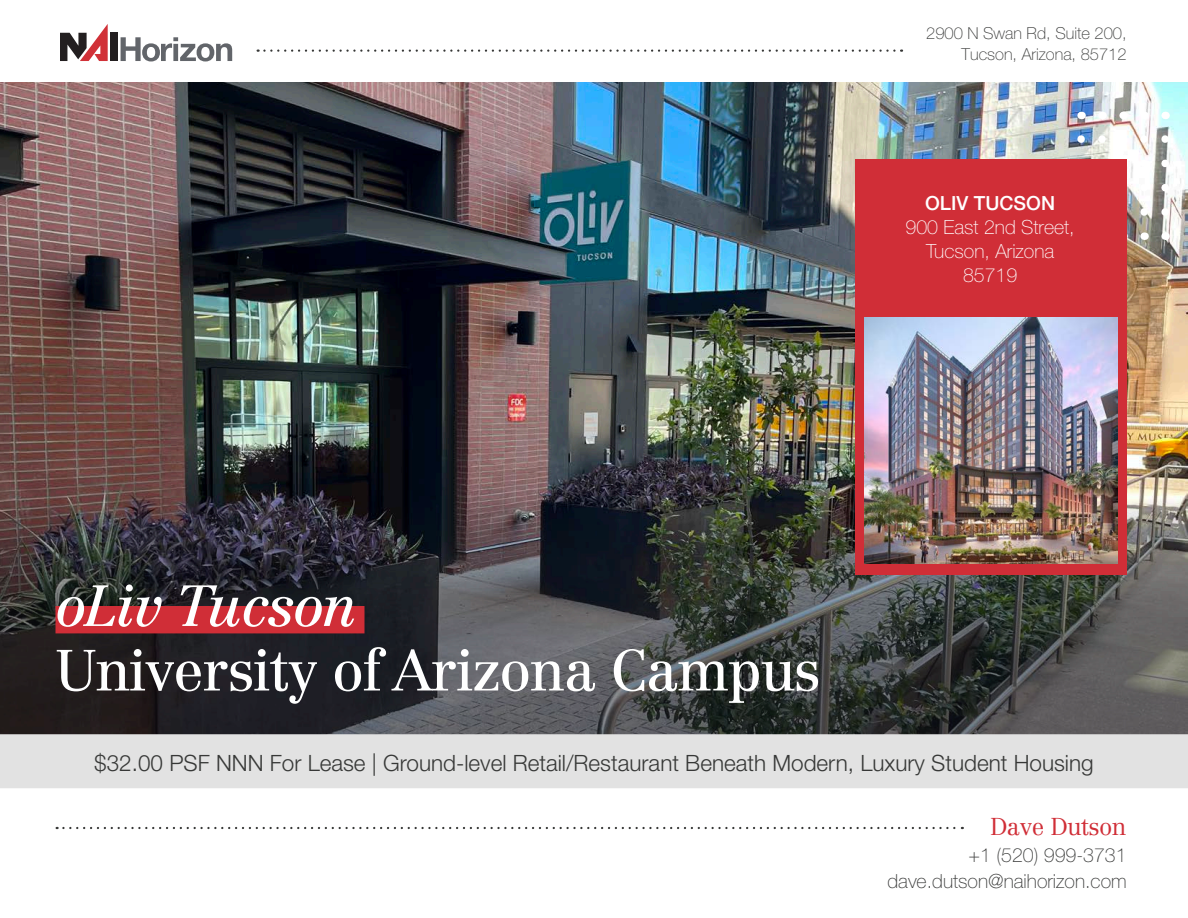
<style>
.page{position:relative;width:1188px;height:918px;background:#fff}
.page>*{position:absolute;margin:0;border:0;box-sizing:border-box;transform-origin:0 0}
.t1{font:57px "Centennial LT Std";letter-spacing:-.02em;color:#fff}
.t2{font:italic 57px "Centennial LT Std";letter-spacing:-.02em;color:#fff}
.t3{font:300 24px "Centennial LT Std";letter-spacing:-.02em;color:#d02e37}
.t4{font:300 22.5px "Helvetica Neue LT Std";color:#373837}
.t5{font:100 19.5px/25.5px "Helvetica Neue LT Std";color:#373837;text-align:right}
.t6{font:100 19.5px/24px "Helvetica Neue LT Std";color:#fff;text-align:center}
.t7{font:500 19.5px "Helvetica Neue LT Std";color:#fff}
.t8{font:100 16.5px/21px "Helvetica Neue LT Std";color:#373837;text-align:right}
</style>
<div class="page">
<img style="left:0;top:82px;width:1188px;height:417px">
<svg style="left:0;top:499px;width:1188px;height:235px;background:#3c3d3e"></svg>
<svg style="left:55px;top:605px;width:310px;height:29px;background:#c52d35"></svg>
<div style="left:0;top:734px;width:1188px;height:54px;background:#e2e2e2"></div>
<svg style="left:1119px;top:128px;width:8px;height:31px"></svg>
<svg style="left:1098px;top:128px;width:8px;height:31px"></svg>
<svg style="left:1077px;top:128px;width:8px;height:31px"></svg>
<svg style="left:1140px;top:128px;width:8px;height:84px"></svg>
<svg style="left:1161px;top:128px;width:8px;height:84px"></svg>
<div style="left:855px;top:159px;width:272px;height:415px;background:#d02e37"></div>
<div style="left:110px;top:33px;width:8px;height:28px;background:#231f20"></div>
<svg style="left:60px;top:24px;width:48px;height:37px"></svg>
<svg style="left:121px;top:37px;width:111px;height:25px"></svg>
<svg style="left:258px;top:50px;width:644px;height:2px"></svg>
<svg style="left:57px;top:827px;width:906px;height:2px"></svg>
<img style="left:864px;top:317px;width:254px;height:247px">
<p class="t8" style="left:926px;top:22px;width:202px">2900 N Swan Rd, Suite 200,<br>Tucson, Arizona, 85712</p>
<p class="t7" style="left:925px;top:191px;width:132px">OLIV TUCSON</p>
<p class="t6" style="left:906px;top:215px;width:171px">900 East 2nd Street,<br>Tucson, Arizona<br>85719</p>
<h1 class="t2" style="left:56px;top:572px;width:304px">oLiv Tucson</h1>
<h1 class="t1" style="left:56px;top:637px;width:767px">University of Arizona Campus</h1>
<p class="t4" style="left:94px;top:749px;width:1001px">$32.00 PSF NNN For Lease | Ground-level Retail/Restaurant Beneath Modern, Luxury Student Housing</p>
<p class="t3" style="left:990px;top:813px;width:138px">Dave Dutson</p>
<p class="t5" style="left:887px;top:843px;width:241px">+1 (520) 999-3731 dave.dutson@naihorizon.com</p>
</div>
